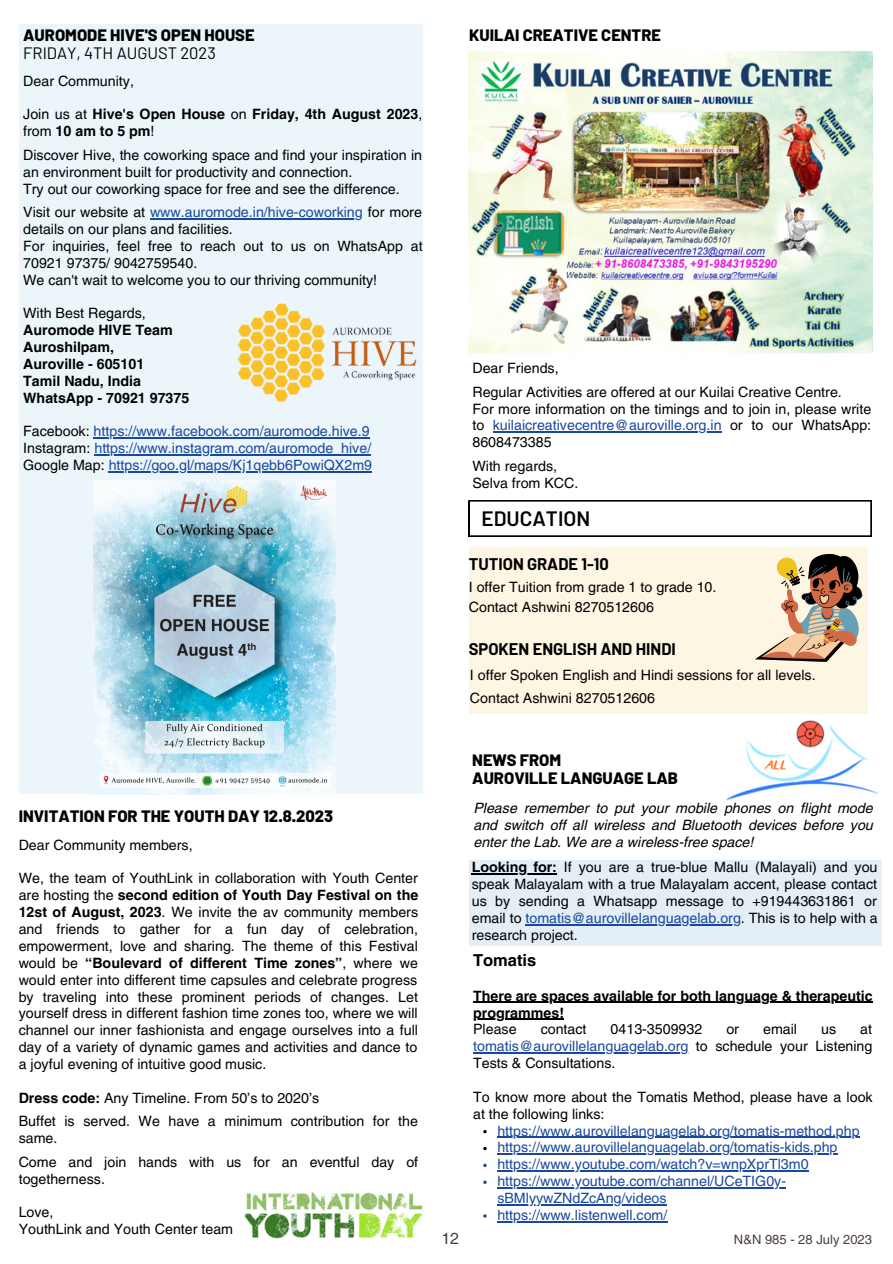
<style>
.page{position:relative;width:893px;height:1264px;background:#fff}
.page>*{position:absolute;margin:0;border:0;box-sizing:border-box;transform-origin:0 0}
.t1{font:600 20.85px "Barlow";color:#000}
.t2{font:800 16.5px "Barlow";color:#000}
.t3{font:700 16.5px "Barlow";color:#000}
.t4{font:16.5px "Barlow";color:#000}
.t5{font:700 16.5px "Helvetica LT Pro";color:#000}
.t6{font:16.05px "Helvetica LT Pro";color:#4e3e41}
.t7{font:14.25px/16.8px "Helvetica LT Pro";color:#000}
.t8{font:14.25px/16.8px "Helvetica LT Pro";color:#1848a0}
.t9{font:700 14.25px/16.8px "Helvetica LT Pro";color:#000}
.t10{font:italic 14.25px/16.8px "Helvetica LT Pro";color:#000;text-align:justify}
.t11{font:13.05px "Helvetica LT Pro";color:#4e3e41}
.s1{font-weight:400}
.s2{color:#1848a0}
.s3{color:#000}
.s4{font-weight:700}
</style>
<div class="page">
<div style="left:19px;top:24px;width:403px;height:769px;background:#e9f5fa"></div>
<hr style="left:150px;top:218px;width:213px;height:1px;background:#1848a0">
<hr style="left:94px;top:437px;width:276px;height:2px;background:#1848a0">
<hr style="left:94px;top:454px;width:277px;height:1px;background:#1848a0">
<hr style="left:109px;top:471px;width:263px;height:1px;background:#1848a0">
<img style="left:237px;top:301px;width:186px;height:102px">
<img style="left:93px;top:480px;width:242px;height:314px">
<img style="left:469px;top:51px;width:403px;height:303px">
<hr style="left:492px;top:431px;width:229px;height:1px;background:#1848a0">
<img style="left:245px;top:1192px;width:178px;height:47px">
<svg style="left:469px;top:500px;width:402px;height:36px"></svg>
<img style="left:726px;top:720px;width:151px;height:81px">
<hr style="left:497px;top:1136px;width:362px;height:1px;background:#1848a0">
<hr style="left:497px;top:1153px;width:340px;height:1px;background:#1848a0">
<hr style="left:497px;top:1170px;width:311px;height:1px;background:#1848a0">
<hr style="left:497px;top:1187px;width:289px;height:1px;background:#1848a0">
<hr style="left:497px;top:1204px;width:169px;height:1px;background:#1848a0">
<hr style="left:497px;top:1220px;width:170px;height:2px;background:#1848a0">
<hr style="left:473px;top:1001px;width:399px;height:1px;background:#000">
<hr style="left:473px;top:1018px;width:91px;height:1px;background:#000">
<hr style="left:473px;top:1052px;width:215px;height:1px;background:#1848a0">
<div style="left:469px;top:860px;width:412px;height:85px;background:#e4eef6"></div>
<hr style="left:471px;top:873px;width:86px;height:1px;background:#000">
<hr style="left:525px;top:924px;width:215px;height:1px;background:#1848a0">
<div style="left:469px;top:547px;width:398px;height:167px;background:#fcf6e2"></div>
<svg style="left:755px;top:554px;width:107px;height:108px"></svg>
<p class="t2" style="left:23px;top:25px;width:233px">AUROMODE HIVE'S OPEN HOUSE</p>
<p class="t4" style="left:23px;top:43px;width:194px">FRIDAY, 4TH AUGUST 2023</p>
<p class="t7" style="left:23px;top:74px;width:112px">Dear Community,</p>
<p class="t9" style="left:23px;top:107px;width:400px"><span class="s1">Join us at</span> Hive's Open House <span class="s1">on</span> Friday, 4th August 2023<span class="s1">, from</span> 10 am to 5 pm<span class="s1">!</span></p>
<p class="t7" style="left:23px;top:148px;width:400px">Discover Hive, the coworking space and find your inspiration in an environment built for productivity and connection.</p>
<p class="t7" style="left:23px;top:181px;width:378px">Try out our coworking space for free and see the difference.</p>
<p class="t7" style="left:23px;top:205px;width:400px">Visit our website at <span class="s2">www.auromode.in/hive-coworking</span> for more details on our plans and facilities.</p>
<p class="t7" style="left:23px;top:239px;width:401px">For inquiries, feel free to reach out to us on WhatsApp at<br>70921 97375/ 9042759540.</p>
<p class="t7" style="left:23px;top:272px;width:355px">We can't wait to welcome you to our thriving community!</p>
<p class="t7" style="left:23px;top:306px;width:124px">With Best Regards,</p>
<p class="t9" style="left:23px;top:323px;width:151px">Auromode HIVE Team</p>
<p class="t9" style="left:23px;top:340px;width:92px">Auroshilpam,</p>
<p class="t9" style="left:23px;top:357px;width:122px">Auroville - 605101</p>
<p class="t9" style="left:23px;top:374px;width:119px">Tamil Nadu, India</p>
<p class="t9" style="left:23px;top:391px;width:168px">WhatsApp - 70921 97375</p>
<p class="t8" style="left:23px;top:424px;width:348px"><span class="s3">Facebook:</span> https://www.facebook.com/auromode.hive.9</p>
<p class="t8" style="left:23px;top:441px;width:349px"><span class="s3">Instagram:</span> https://www.instagram.com/auromode_hive/</p>
<p class="t8" style="left:23px;top:458px;width:350px"><span class="s3">Google Map:</span> https://goo.gl/maps/Kj1qebb6PowiQX2m9</p>
<p class="t2" style="left:19px;top:805px;width:316px">INVITATION FOR THE YOUTH DAY 12.8.2023</p>
<p class="t7" style="left:19px;top:837px;width:175px">Dear Community members,</p>
<p class="t7" style="left:19px;top:871px;width:401px;text-align:justify">We, the team of YouthLink in collaboration with Youth Center are hosting the <span class="s4">second edition of Youth Day Festival on the 12st of August, 2023</span>. We invite the av community members and friends to gather for a fun day of celebration, empowerment, love and sharing. The theme of this Festival would be <span class="s4">“Boulevard of different Time zones”</span>, where we would enter into different time capsules and celebrate progress by traveling into these prominent periods of changes. Let yourself dress in different fashion time zones too, where we will channel our inner fashionista and engage ourselves into a full day of a variety of dynamic games and activities and dance to a joyful evening of intuitive good music.</p>
<p class="t7" style="left:19px;top:1090px;width:302px"><span class="s4">Dress code:</span> Any Timeline. From 50’s to 2020’s</p>
<p class="t7" style="left:19px;top:1114px;width:400px">Buffet is served. We have a minimum contribution for the same.</p>
<p class="t7" style="left:19px;top:1154px;width:401px">Come and join hands with us for an eventful day of togetherness.</p>
<p class="t7" style="left:19px;top:1205px;width:36px">Love,</p>
<p class="t7" style="left:19px;top:1222px;width:216px">YouthLink and Youth Center team</p>
<p class="t2" style="left:469px;top:25px;width:193px">KUILAI CREATIVE CENTRE</p>
<p class="t7" style="left:472px;top:361px;width:88px">Dear Friends,</p>
<p class="t7" style="left:472px;top:384px;width:371px">Regular Activities are offered at our Kuilai Creative Centre.</p>
<p class="t7" style="left:472px;top:401px;width:400px;text-align:justify">For more information on the timings and to join in, please write to <span class="s2">kuilaicreativecentre@auroville.org.in</span> or to our WhatsApp:<br>8608473385</p>
<p class="t7" style="left:472px;top:459px;width:86px">With regards,</p>
<p class="t7" style="left:472px;top:476px;width:107px">Selva from KCC.</p>
<p class="t1" style="left:481px;top:505px;width:110px">EDUCATION</p>
<p class="t3" style="left:469px;top:553px;width:141px">TUTION GRADE 1-10</p>
<p class="t7" style="left:469px;top:580px;width:249px">I offer Tuition from grade 1 to grade 10.</p>
<p class="t7" style="left:469px;top:600px;width:187px">Contact Ashwini 8270512606</p>
<p class="t3" style="left:469px;top:638px;width:208px">SPOKEN ENGLISH AND HINDI</p>
<p class="t7" style="left:470px;top:667px;width:347px">I offer Spoken English and Hindi sessions for all levels.</p>
<p class="t7" style="left:470px;top:691px;width:187px">Contact Ashwini 8270512606</p>
<p class="t6" style="left:441px;top:1232px;width:19px">12</p>
<p class="t2" style="left:472px;top:749px;width:90px">NEWS FROM</p>
<p class="t2" style="left:472px;top:767px;width:207px">AUROVILLE LANGUAGE LAB</p>
<p class="t10" style="left:473px;top:800px;width:401px">Please remember to put your mobile phones on flight mode and switch off all wireless and Bluetooth devices before you enter the Lab. We are a wireless-free space!</p>
<p class="t7" style="left:471px;top:860px;width:407px;text-align:justify"><span class="s4">Looking for:</span> If you are a true-blue Mallu (Malayali) and you speak Malayalam with a true Malayalam accent, please contact us by sending a Whatsapp message to +919443631861 or email to <span class="s2">tomatis@aurovillelanguagelab.org</span>. This is to help with a research project.</p>
<p class="t5" style="left:473px;top:953px;width:65px">Tomatis</p>
<p class="t9" style="left:473px;top:988px;width:401px">There are spaces available for both language &amp; therapeutic programmes!</p>
<p class="t7" style="left:473px;top:1022px;width:45px">Please</p>
<p class="t7" style="left:540px;top:1022px;width:47px">contact</p>
<p class="t7" style="left:610px;top:1022px;width:93px">0413-3509932</p>
<p class="t7" style="left:726px;top:1022px;width:14px">or</p>
<p class="t7" style="left:763px;top:1022px;width:35px">email</p>
<p class="t7" style="left:821px;top:1022px;width:17px">us</p>
<p class="t7" style="left:473px;top:1022px;width:401px;text-align:justify;text-indent:387px">at <span class="s2">tomatis@aurovillelanguagelab.org</span> to schedule your Listening Tests &amp; Consultations.</p>
<p class="t7" style="left:473px;top:1089px;width:401px">To know more about the Tomatis Method, please have a look at the following links:</p>
<p class="t8" style="left:497px;top:1123px;width:364px">https://www.aurovillelanguagelab.org/tomatis-method.php</p>
<p class="t8" style="left:497px;top:1140px;width:341px">https://www.aurovillelanguagelab.org/tomatis-kids.php</p>
<p class="t8" style="left:497px;top:1157px;width:313px">https://www.youtube.com/watch?v=wnpXprTl3m0</p>
<p class="t8" style="left:497px;top:1174px;width:290px">https://www.youtube.com/channel/UCeTIG0y&shy;sBMlyywZNdZcAng/videos</p>
<p class="t8" style="left:497px;top:1207px;width:171px">https://www.listenwell.com/</p>
<p class="t11" style="left:734px;top:1234px;width:140px">N&amp;N 985 - 28 July 2023</p>
</div>
